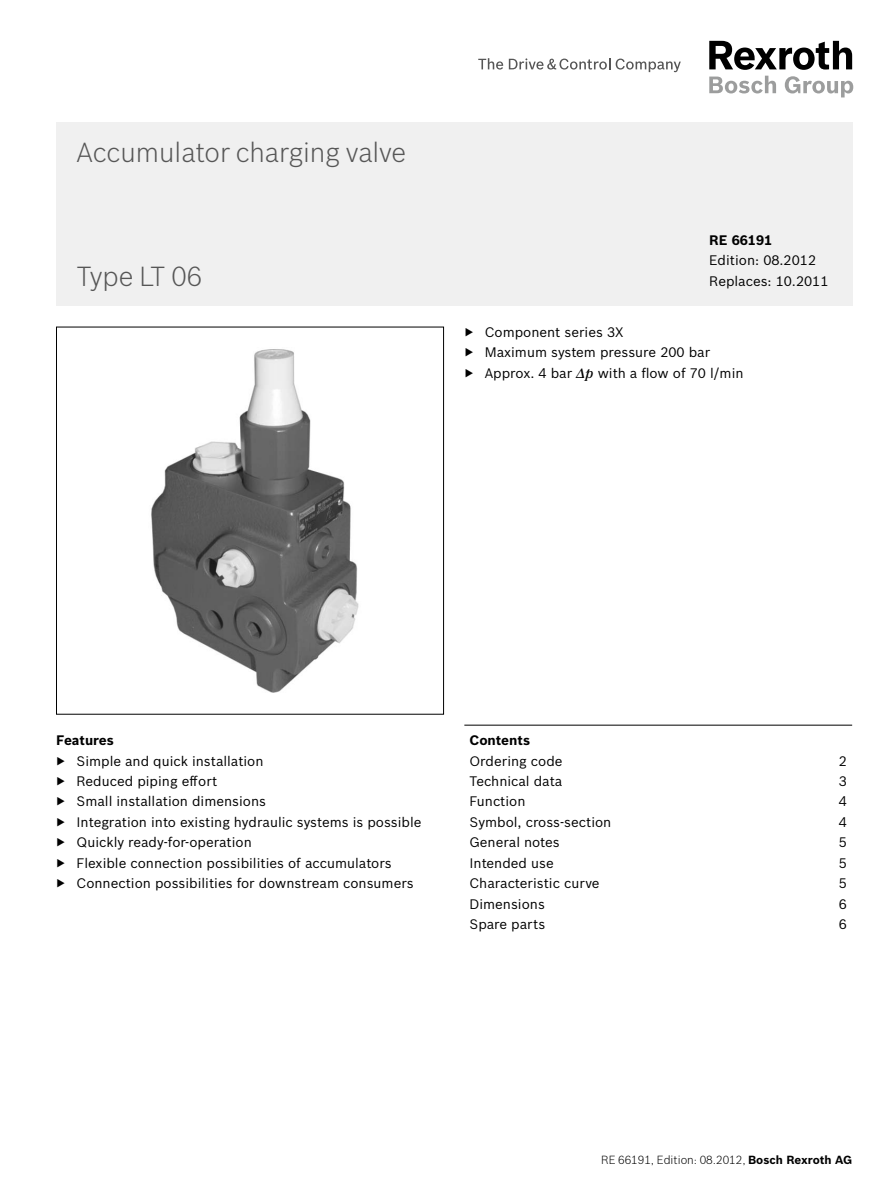
<style>
.page{position:relative;width:893px;height:1191px;background:#fff}
.page>*{position:absolute;margin:0;border:0;box-sizing:border-box;transform-origin:0 0}
.t1{font:300 27px "Bosch Sans";color:#565656}
.t2{font:13.5px/20.4px "Bosch Sans";color:#000}
.t3{font:700 13.5px "Bosch Sans";color:#000}
.t4{font:300 11.55px "Bosch Sans";color:#000}
.s1{font-family:"Bosch Serif";font-style:italic}
.s2{font-weight:700}
</style>
<div class="page">
<img style="left:151px;top:349px;width:208px;height:344px">
<svg style="left:616px;top:59px;width:65px;height:13px"></svg>
<svg style="left:509px;top:58px;width:101px;height:12px"></svg>
<svg style="left:478px;top:58px;width:25px;height:12px"></svg>
<svg style="left:709px;top:76px;width:67px;height:17px"></svg>
<svg style="left:785px;top:76px;width:68px;height:21px"></svg>
<svg style="left:709px;top:41px;width:143px;height:29px"></svg>
<div style="left:56px;top:122px;width:796px;height:184px;background:#f0f0f0"></div>
<div style="left:56px;top:327px;width:388px;height:387px;border:1px solid #000"></div>
<hr style="left:464px;top:725px;width:388px;height:1px;background:#000">
<h1 class="t1" style="left:77px;top:133px;width:331px">Accumulator charging valve</h1>
<p class="t3" style="left:709px;top:230px;width:65px">RE 66191</p>
<p class="t2" style="left:709px;top:249px;width:108px">Edition: 08.2012</p>
<h1 class="t1" style="left:77px;top:257px;width:127px">Type LT 06</h1>
<p class="t2" style="left:709px;top:270px;width:121px">Replaces: 10.2011</p>
<p class="t2" style="left:464px;top:321px;width:281px">▶ Component series 3X<br>▶ Maximum system pressure 200 bar<br>▶ Approx. 4 bar <span class="s1">Δp</span> with a flow of 70 l/min</p>
<p class="t3" style="left:56px;top:730px;width:59px">Features</p>
<p class="t2" style="left:56px;top:749px;width:367px">▶ Simple and quick installation<br>▶ Reduced piping effort<br>▶ Small installation dimensions<br>▶ Integration into existing hydraulic systems is possible ▶ Quickly ready-for-operation<br>▶ Flexible connection possibilities of accumulators<br>▶ Connection possibilities for downstream consumers</p>
<p class="t3" style="left:469px;top:730px;width:62px">Contents</p>
<p class="t2" style="left:469px;top:749px;width:95px">Ordering code</p>
<p class="t2" style="left:839px;top:749px;width:10px">2</p>
<p class="t2" style="left:469px;top:770px;width:94px">Technical data</p>
<p class="t2" style="left:839px;top:770px;width:10px">3</p>
<p class="t2" style="left:469px;top:790px;width:58px">Function</p>
<p class="t2" style="left:839px;top:790px;width:10px">4</p>
<p class="t2" style="left:469px;top:811px;width:143px">Symbol, cross-section</p>
<p class="t2" style="left:839px;top:811px;width:10px">4</p>
<p class="t2" style="left:469px;top:831px;width:92px">General notes</p>
<p class="t2" style="left:839px;top:831px;width:10px">5</p>
<p class="t2" style="left:469px;top:851px;width:86px">Intended use</p>
<p class="t2" style="left:839px;top:851px;width:10px">5</p>
<p class="t2" style="left:469px;top:872px;width:132px">Characteristic curve</p>
<p class="t2" style="left:839px;top:872px;width:10px">5</p>
<p class="t2" style="left:469px;top:892px;width:77px">Dimensions</p>
<p class="t2" style="left:839px;top:892px;width:10px">6</p>
<p class="t2" style="left:469px;top:913px;width:77px">Spare parts</p>
<p class="t2" style="left:839px;top:913px;width:10px">6</p>
<p class="t4" style="left:601px;top:1151px;width:252px">RE 66191, Edition: 08.2012, <span class="s2">Bosch Rexroth AG</span></p>
</div>
